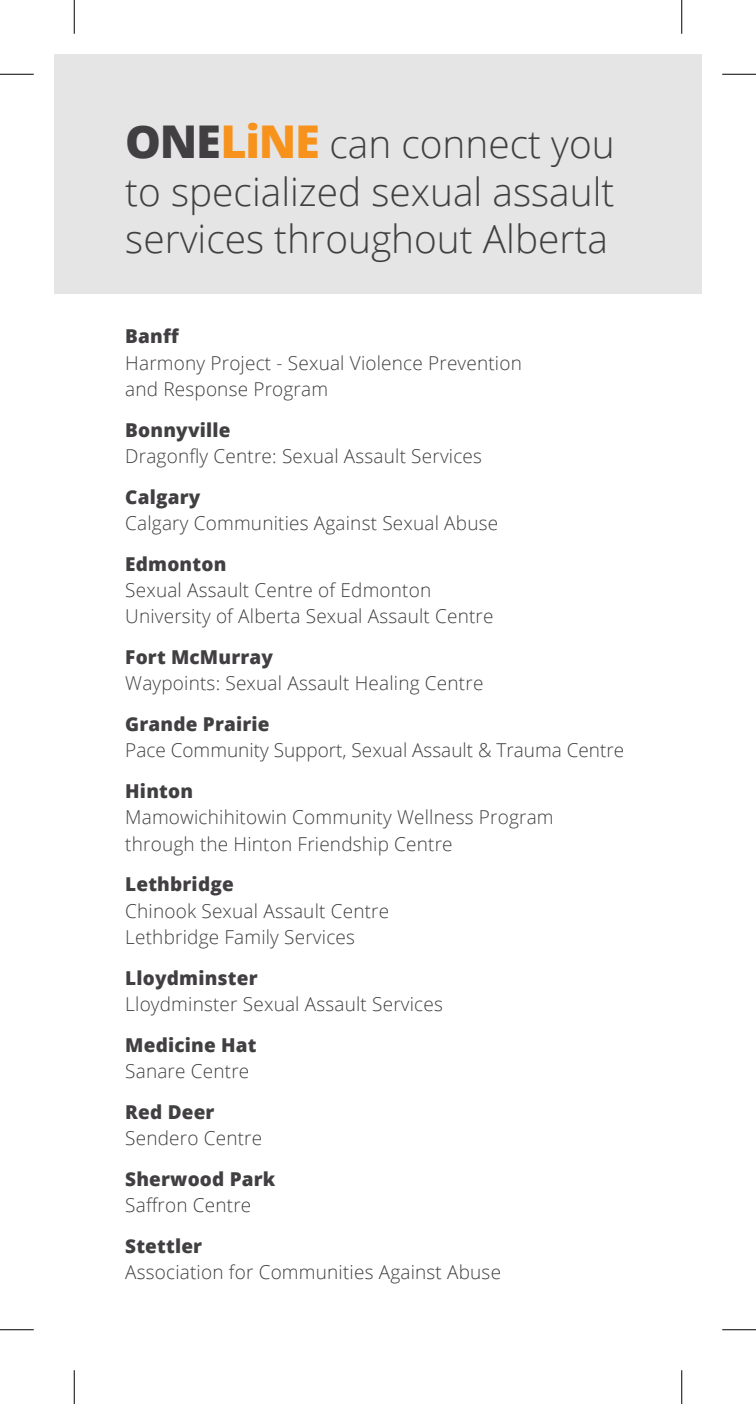
<style>
.page{position:relative;width:756px;height:1404px;background:#fff}
.page>*{position:absolute;margin:0;border:0;box-sizing:border-box;transform-origin:0 0}
._380_ultralight_tra_-30_right{font:300 38.93px/47.2px "Open Sans";color:#413f41;text-align:justify}
.t1{font:300 19.12px/26.3px "Open Sans";letter-spacing:.01em;color:#413f41}
.t2{font:800 19.12px "Open Sans";letter-spacing:.01em;color:#413f41}
.s1{font-weight:800;font-size:45.23px}
.s2{font-weight:800;font-size:45.23px;color:#f7931d}
</style>
<div class="page">
<div style="left:54px;top:54px;width:648px;height:240px;background:#e5e5e5"></div>
<hr style="left:0;top:74px;width:34px;height:1px;background:#000">
<hr style="left:722px;top:74px;width:34px;height:1px;background:#000">
<hr style="left:0;top:1329px;width:34px;height:1px;background:#000">
<hr style="left:722px;top:1329px;width:34px;height:1px;background:#000">
<hr style="left:74px;top:0;width:1px;height:34px;background:#000">
<hr style="left:74px;top:1370px;width:1px;height:34px;background:#000">
<hr style="left:681px;top:0;width:1px;height:34px;background:#000">
<hr style="left:681px;top:1370px;width:1px;height:34px;background:#000">
<p class="_380_ultralight_tra_-30_right" style="left:125px;top:119px;width:491px"><span class="s1">ONE</span><span class="s2">LiNE</span> can connect you to specialized sexual assault services throughout Alberta</p>
<p class="t2" style="left:125px;top:322px;width:55px">Banff</p>
<p class="t1" style="left:125px;top:349px;width:398px">Harmony Project - Sexual Violence Prevention and Response Program</p>
<p class="t2" style="left:125px;top:415px;width:107px">Bonnyville</p>
<p class="t1" style="left:125px;top:442px;width:358px">Dragonfly Centre: Sexual Assault Services</p>
<p class="t2" style="left:125px;top:482px;width:77px">Calgary</p>
<p class="t1" style="left:125px;top:509px;width:374px">Calgary Communities Against Sexual Abuse</p>
<p class="t2" style="left:125px;top:549px;width:103px">Edmonton</p>
<p class="t1" style="left:125px;top:576px;width:308px">Sexual Assault Centre of Edmonton</p>
<p class="t1" style="left:125px;top:603px;width:370px">University of Alberta Sexual Assault Centre</p>
<p class="t2" style="left:125px;top:642px;width:149px">Fort McMurray</p>
<p class="t1" style="left:125px;top:670px;width:360px">Waypoints: Sexual Assault Healing Centre</p>
<p class="t2" style="left:125px;top:709px;width:146px">Grande Prairie</p>
<p class="t1" style="left:125px;top:737px;width:500px">Pace Community Support, Sexual Assault &amp; Trauma Centre</p>
<p class="t2" style="left:125px;top:776px;width:69px">Hinton</p>
<p class="t1" style="left:125px;top:804px;width:430px">Mamowichihitowin Community Wellness Program through the Hinton Friendship Centre</p>
<p class="t2" style="left:125px;top:870px;width:110px">Lethbridge</p>
<p class="t1" style="left:125px;top:897px;width:265px">Chinook Sexual Assault Centre</p>
<p class="t1" style="left:125px;top:923px;width:231px">Lethbridge Family Services</p>
<p class="t2" style="left:125px;top:963px;width:134px">Lloydminster</p>
<p class="t1" style="left:125px;top:990px;width:319px">Lloydminster Sexual Assault Services</p>
<p class="t2" style="left:125px;top:1030px;width:133px">Medicine Hat</p>
<p class="t1" style="left:125px;top:1057px;width:126px">Sanare Centre</p>
<p class="t2" style="left:125px;top:1097px;width:91px">Red Deer</p>
<p class="t1" style="left:125px;top:1124px;width:138px">Sendero Centre</p>
<p class="t2" style="left:125px;top:1164px;width:152px">Sherwood Park</p>
<p class="t1" style="left:125px;top:1191px;width:128px">Saffron Centre</p>
<p class="t2" style="left:125px;top:1231px;width:78px">Stettler</p>
<p class="t1" style="left:125px;top:1258px;width:377px">Association for Communities Against Abuse</p>
</div>
